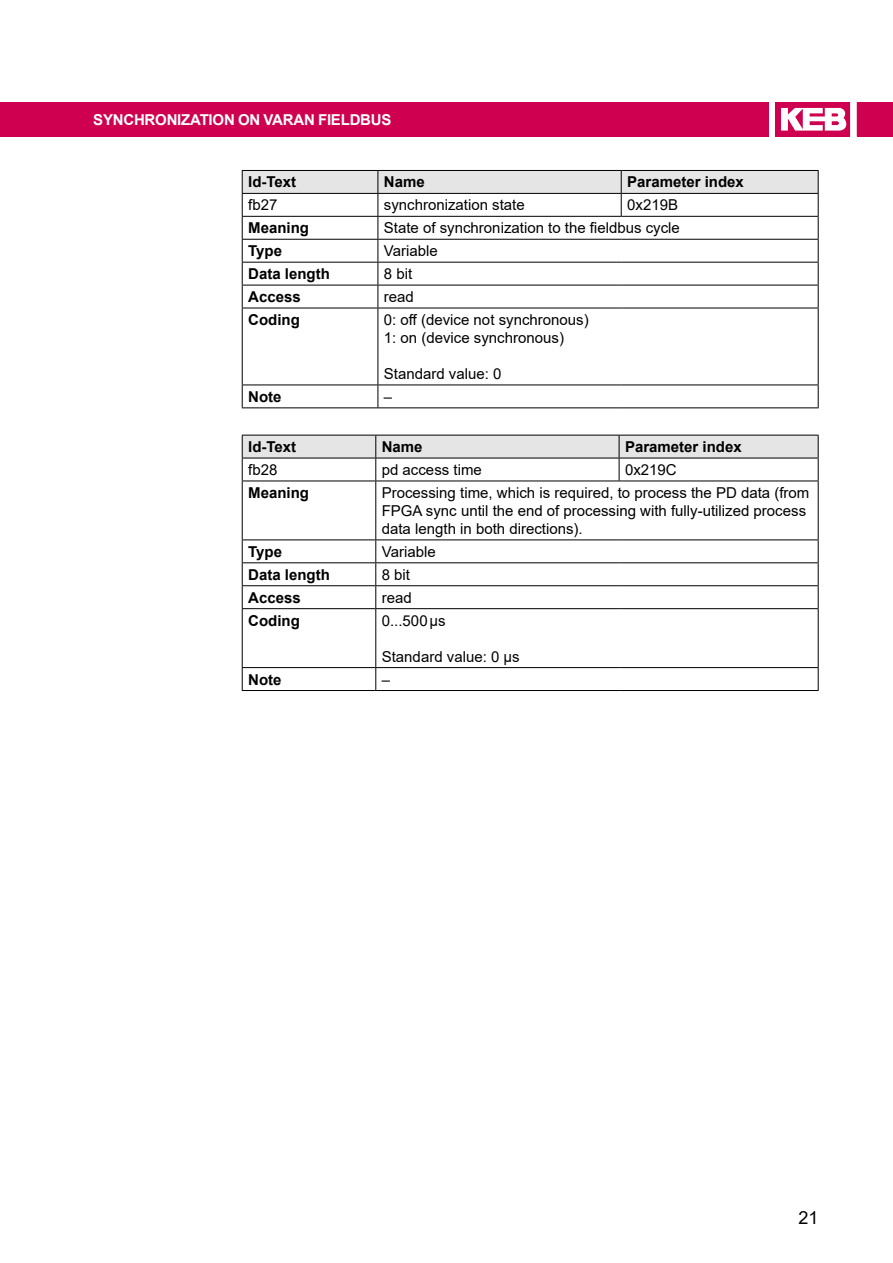
<style>
.page{position:relative;width:893px;height:1263px;background:#fff}
.page>*{position:absolute;margin:0;border:0;box-sizing:border-box;transform-origin:0 0}
.t1{font:18px "Arial";color:#000}
.t2{font:15px/18px "Arial";color:#000}
.t3{font:700 15px "Arial";color:#000}
.t4{font:700 15px "Arial";letter-spacing:-.015em;color:#fff}
</style>
<div class="page">
<svg style="left:242px;top:170px;width:577px;height:138px"></svg>
<hr style="left:242px;top:308px;width:136px;height:1px;background:#000">
<hr style="left:242px;top:308px;width:1px;height:77px;background:#000">
<hr style="left:378px;top:308px;width:243px;height:1px;background:#000">
<hr style="left:378px;top:308px;width:1px;height:77px;background:#000">
<hr style="left:621px;top:308px;width:198px;height:1px;background:#000">
<hr style="left:818px;top:308px;width:1px;height:77px;background:#000">
<hr style="left:242px;top:385px;width:136px;height:1px;background:#000">
<svg style="left:242px;top:385px;width:1px;height:22px"></svg>
<hr style="left:378px;top:385px;width:243px;height:1px;background:#000">
<svg style="left:378px;top:385px;width:1px;height:22px"></svg>
<hr style="left:621px;top:385px;width:198px;height:1px;background:#000">
<svg style="left:818px;top:385px;width:1px;height:22px"></svg>
<hr style="left:242px;top:407px;width:136px;height:1px;background:#000">
<hr style="left:378px;top:407px;width:243px;height:1px;background:#000">
<hr style="left:621px;top:407px;width:198px;height:1px;background:#000">
<svg style="left:242px;top:435px;width:577px;height:46px"></svg>
<hr style="left:242px;top:481px;width:134px;height:1px;background:#000">
<hr style="left:242px;top:481px;width:1px;height:58px;background:#000">
<hr style="left:376px;top:481px;width:243px;height:1px;background:#000">
<hr style="left:375px;top:481px;width:1px;height:58px;background:#000">
<hr style="left:619px;top:481px;width:200px;height:1px;background:#000">
<hr style="left:818px;top:481px;width:1px;height:58px;background:#000">
<hr style="left:242px;top:539px;width:134px;height:1px;background:#000">
<hr style="left:376px;top:539px;width:243px;height:1px;background:#000">
<hr style="left:619px;top:539px;width:200px;height:1px;background:#000">
<hr style="left:242px;top:562px;width:134px;height:1px;background:#000">
<hr style="left:376px;top:562px;width:243px;height:1px;background:#000">
<hr style="left:619px;top:562px;width:200px;height:1px;background:#000">
<hr style="left:242px;top:585px;width:134px;height:1px;background:#000">
<svg style="left:242px;top:540px;width:1px;height:68px"></svg>
<hr style="left:376px;top:585px;width:243px;height:1px;background:#000">
<svg style="left:375px;top:540px;width:1px;height:68px"></svg>
<hr style="left:619px;top:585px;width:200px;height:1px;background:#000">
<svg style="left:818px;top:540px;width:1px;height:68px"></svg>
<hr style="left:242px;top:608px;width:134px;height:1px;background:#000">
<hr style="left:242px;top:609px;width:1px;height:58px;background:#000">
<hr style="left:376px;top:608px;width:243px;height:1px;background:#000">
<hr style="left:375px;top:609px;width:1px;height:58px;background:#000">
<hr style="left:619px;top:608px;width:200px;height:1px;background:#000">
<hr style="left:818px;top:609px;width:1px;height:58px;background:#000">
<hr style="left:242px;top:667px;width:134px;height:1px;background:#000">
<svg style="left:242px;top:668px;width:1px;height:22px"></svg>
<hr style="left:376px;top:667px;width:243px;height:1px;background:#000">
<svg style="left:375px;top:668px;width:1px;height:22px"></svg>
<hr style="left:619px;top:667px;width:200px;height:1px;background:#000">
<svg style="left:818px;top:668px;width:1px;height:22px"></svg>
<hr style="left:242px;top:690px;width:134px;height:1px;background:#000">
<hr style="left:376px;top:690px;width:243px;height:1px;background:#000">
<hr style="left:619px;top:690px;width:200px;height:1px;background:#000">
<div style="left:0;top:102px;width:769px;height:34px;background:#ce004f"></div>
<svg style="left:775px;top:102px;width:75px;height:34px"></svg>
<div style="left:857px;top:102px;width:36px;height:34px;background:#ce004f"></div>
<p class="t4" style="left:93px;top:110px;width:31px">Synchroni</p>
<p class="t4" style="left:181px;top:110px;width:19px">zation</p>
<p class="t4" style="left:238px;top:110px;width:144px">on VARAN Fi eldbus</p>
<p class="t3" style="left:248px;top:172px;width:50px">Id-Text</p>
<p class="t3" style="left:384px;top:172px;width:42px">Name</p>
<p class="t3" style="left:627px;top:172px;width:118px">Parameter index</p>
<p class="t2" style="left:248px;top:196px;width:31px">fb27</p>
<p class="t2" style="left:384px;top:196px;width:142px">synchronization state</p>
<p class="t2" style="left:627px;top:196px;width:52px">0x219B</p>
<p class="t3" style="left:248px;top:217px;width:62px">Meaning</p>
<p class="t2" style="left:384px;top:219px;width:297px">State of synchronization to the fieldbus cycle</p>
<p class="t3" style="left:248px;top:240px;width:35px">Type</p>
<p class="t2" style="left:384px;top:242px;width:55px">Variable</p>
<p class="t3" style="left:248px;top:263px;width:83px">Data length</p>
<p class="t2" style="left:384px;top:265px;width:30px">8 bit</p>
<p class="t3" style="left:248px;top:286px;width:54px">Access</p>
<p class="t2" style="left:384px;top:288px;width:32px">read</p>
<p class="t3" style="left:248px;top:309px;width:53px">Coding</p>
<p class="t2" style="left:384px;top:311px;width:206px">0: off (device not synchronous)<br>1: on (device synchronous)</p>
<p class="t2" style="left:384px;top:365px;width:119px">Standard value: 0</p>
<p class="t3" style="left:248px;top:386px;width:35px">Note</p>
<p class="t2" style="left:384px;top:387px;width:10px">–</p>
<p class="t3" style="left:248px;top:436px;width:50px">Id-Text</p>
<p class="t3" style="left:382px;top:436px;width:42px">Name</p>
<p class="t3" style="left:625px;top:436px;width:118px">Parameter index</p>
<p class="t2" style="left:248px;top:461px;width:31px">fb28</p>
<p class="t2" style="left:382px;top:461px;width:102px">pd access time</p>
<p class="t2" style="left:625px;top:461px;width:53px">0x219C</p>
<p class="t3" style="left:248px;top:482px;width:62px">Meaning</p>
<p class="t2" style="left:382px;top:483px;width:429px">Processing time, which is required, to process the PD data (from<br>FPGA sync until the end of processing with fully-utilized process data length in both directions).</p>
<p class="t3" style="left:248px;top:541px;width:35px">Type</p>
<p class="t2" style="left:382px;top:542px;width:55px">Variable</p>
<p class="t3" style="left:248px;top:564px;width:83px">Data length</p>
<p class="t2" style="left:382px;top:565px;width:30px">8 bit</p>
<p class="t3" style="left:248px;top:587px;width:54px">Access</p>
<p class="t2" style="left:382px;top:588px;width:32px">read</p>
<p class="t3" style="left:248px;top:610px;width:53px">Coding</p>
<p class="t2" style="left:382px;top:611px;width:65px">0...500μs</p>
<p class="t2" style="left:382px;top:647px;width:139px">Standard value: 0 μs</p>
<p class="t3" style="left:248px;top:669px;width:35px">Note</p>
<p class="t2" style="left:382px;top:670px;width:10px">–</p>
<p class="t1" style="left:798px;top:1205px;width:22px">21</p>
</div>
